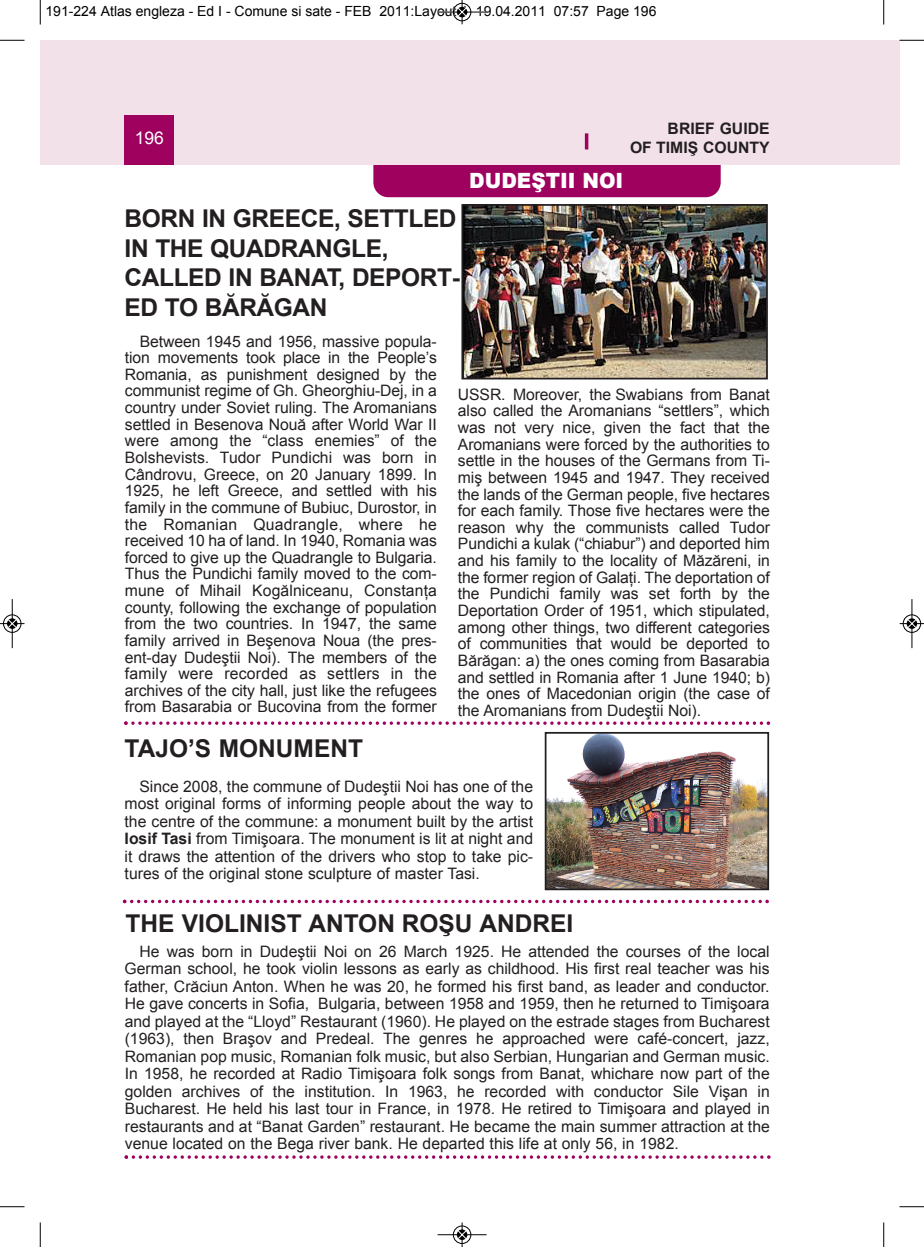
<style>
.page{position:relative;width:924px;height:1247px;background:#fff}
.page>*{position:absolute;margin:0;border:0;box-sizing:border-box;transform-origin:0 0}
.t1{font:700 24.5px/29.4px "Arial";letter-spacing:-.015em;color:#231f20}
.t2{font:900 21px "Arial";color:#fff;scale:.95 1}
.t3{font:17.5px "Arial";color:#fff}
.t4{font:15.75px/16.6px "Arial";letter-spacing:-.005em;color:#231f20;text-align:justify}
.t5{font:700 15.75px/18.9px "Arial";color:#231f20;text-align:right}
.t6{font:14px "Arial";color:#000}
.s1{font-weight:700}
</style>
<div class="page">
<div style="left:373px;top:134px;width:348px;height:63px;background:#9e015e;border-radius:15px"></div>
<div style="left:40px;top:40px;width:844px;height:124px;background:#f3e1e9"></div>
<div style="left:125px;top:115px;width:49px;height:49px;background:#9e015e"></div>
<hr style="left:585px;top:133px;width:3px;height:16px;background:#9e015e">
<div style="left:884px;top:40px;width:15px;height:124px;background:#f3e1e9"></div>
<svg style="left:123px;top:899px;width:646px;height:4px"></svg>
<svg style="left:125px;top:1155px;width:645px;height:3px"></svg>
<img style="left:464px;top:207px;width:301px;height:169px">
<div style="left:461px;top:204px;width:307px;height:175px;border:2px solid #231f20"></div>
<svg style="left:124px;top:721px;width:646px;height:3px"></svg>
<img style="left:548px;top:735px;width:218px;height:152px">
<div style="left:545px;top:732px;width:224px;height:158px;border:2px solid #231f20"></div>
<svg style="left:40px;top:0;width:1px;height:24px"></svg>
<svg style="left:0;top:40px;width:24px;height:1px"></svg>
<svg style="left:883px;top:0;width:1px;height:24px"></svg>
<svg style="left:899px;top:40px;width:25px;height:1px"></svg>
<svg style="left:40px;top:1222px;width:1px;height:24px"></svg>
<svg style="left:0;top:1206px;width:24px;height:1px"></svg>
<svg style="left:883px;top:1222px;width:1px;height:24px"></svg>
<svg style="left:899px;top:1206px;width:25px;height:1px"></svg>
<hr style="left:438px;top:12px;width:48px;height:1px;background:#000">
<div style="left:453px;top:3px;width:18px;height:18px;border:1px solid #000;border-radius:50%"></div>
<svg style="left:458px;top:0;width:8px;height:24px"></svg>
<hr style="left:438px;top:1234px;width:48px;height:1px;background:#000">
<div style="left:453px;top:1225px;width:18px;height:18px;border:1px solid #000;border-radius:50%"></div>
<svg style="left:458px;top:1222px;width:8px;height:24px"></svg>
<div style="left:3px;top:614px;width:19px;height:19px;border:1px solid #fff;border-radius:50%"></div>
<hr style="left:12px;top:599px;width:1px;height:49px;background:#000">
<div style="left:3px;top:614px;width:18px;height:18px;border:1px solid #000;border-radius:50%"></div>
<svg style="left:0;top:619px;width:24px;height:9px"></svg>
<div style="left:902px;top:614px;width:19px;height:19px;border:1px solid #fff;border-radius:50%"></div>
<hr style="left:911px;top:599px;width:1px;height:49px;background:#000">
<div style="left:903px;top:614px;width:18px;height:18px;border:1px solid #000;border-radius:50%"></div>
<svg style="left:900px;top:619px;width:24px;height:9px"></svg>
<p class="t6" style="left:46px;top:3px;width:612px">191-224 Atlas engleza - Ed I - Comune si sate - FEB 2011:Layout 1 19.04.2011 07:57 Page 196</p>
<p class="t3" style="left:135px;top:128px;width:31px">196</p>
<p class="t5" style="left:630px;top:119px;width:141px">BRIEF GUIDE<br>OF TIMIŞ COUNTY</p>
<h2 class="t2" style="left:469px;top:165px;width:164px">DUDEŞTII NOI</h2>
<h1 class="t1" style="left:125px;top:204px;width:335px">BORN IN GREECE, SETTLED<br>IN THE QUADRANGLE,<br>CALLED IN BANAT, DEPORT-<br>ED TO BĂRĂGAN</h1>
<p class="t4" style="left:125px;top:333px;width:313px;text-indent:15px">Between 1945 and 1956, massive popula&shy;tion movements took place in the People’s Romania, as punishment designed by the communist regime of Gh. Gheorghiu-Dej, in a country under Soviet ruling. The Aromanians settled in Besenova Nouă after World War II were among the “class enemies” of the Bolshevists. Tudor Pundichi was born in Cândrovu, Greece, on 20 January 1899. In 1925, he left Greece, and settled with his family in the commune of Bubiuc, Durostor, in the Romanian Quadrangle, where he received 10 ha of land. In 1940, Romania was forced to give up the Quadrangle to Bulgaria.<br>Thus the Pundichi family moved to the com&shy;mune of Mihail Kogălniceanu, Constanţa county, following the exchange of population from the two countries. In 1947, the same family arrived in Beşenova Noua (the pres&shy;ent-day Dudeştii Noi). The members of the family were recorded as settlers in the archives of the city hall, just like the refugees from Basarabia or Bucovina from the former</p>
<p class="t4" style="left:458px;top:386px;width:313px">USSR. Moreover, the Swabians from Banat also called the Aromanians “settlers”, which was not very nice, given the fact that the Aromanians were forced by the authorities to settle in the houses of the Germans from Ti&shy;miş between 1945 and 1947. They received the lands of the German people, five hectares for each family. Those five hectares were the reason why the communists called Tudor Pundichi a kulak (“chiabur”) and deported him and his family to the locality of Măzăreni, in the former region of Galaţi. The deportation of the Pundichi family was set forth by the Deportation Order of 1951, which stipulated, among other things, two different categories of communities that would be deported to Bărăgan: a) the ones coming from Basarabia and settled in Romania after 1 June 1940; b) the ones of Macedonian origin (the case of the Aromanians from Dudeştii Noi).</p>
<h1 class="t1" style="left:125px;top:733px;width:240px">TAJO’S MONUMENT</h1>
<p class="t4" style="left:125px;top:777px;width:410px;line-height:17.5px;text-indent:15px">Since 2008, the commune of Dudeştii Noi has one of the most original forms of informing people about the way to the centre of the commune: a monument built by the artist <span class="s1">Iosif Tasi</span> from Timişoara. The monument is lit at night and it draws the attention of the drivers who stop to take pic&shy;tures of the original stone sculpture of master Tasi.</p>
<h1 class="t1" style="left:125px;top:908px;width:449px">THE VIOLINIST ANTON ROŞU ANDREI</h1>
<p class="t4" style="left:125px;top:942px;width:647px;line-height:17.5px;text-indent:15px">He was born in Dudeştii Noi on 26 March 1925. He attended the courses of the local German school, he took violin lessons as early as childhood. His first real teacher was his father, Crăciun Anton. When he was 20, he formed his first band, as leader and conductor.<br>He gave concerts in Sofia, Bulgaria, between 1958 and 1959, then he returned to Timişoara and played at the “Lloyd” Restaurant (1960). He played on the estrade stages from Bucharest (1963), then Braşov and Predeal. The genres he approached were café-concert, jazz, Romanian pop music, Romanian folk music, but also Serbian, Hungarian and German music.<br>In 1958, he recorded at Radio Timişoara folk songs from Banat, whichare now part of the golden archives of the institution. In 1963, he recorded with conductor Sile Vişan in Bucharest. He held his last tour in France, in 1978. He retired to Timişoara and played in restaurants and at “Banat Garden” restaurant. He became the main summer attraction at the venue located on the Bega river bank. He departed this life at only 56, in 1982.</p>
</div>
